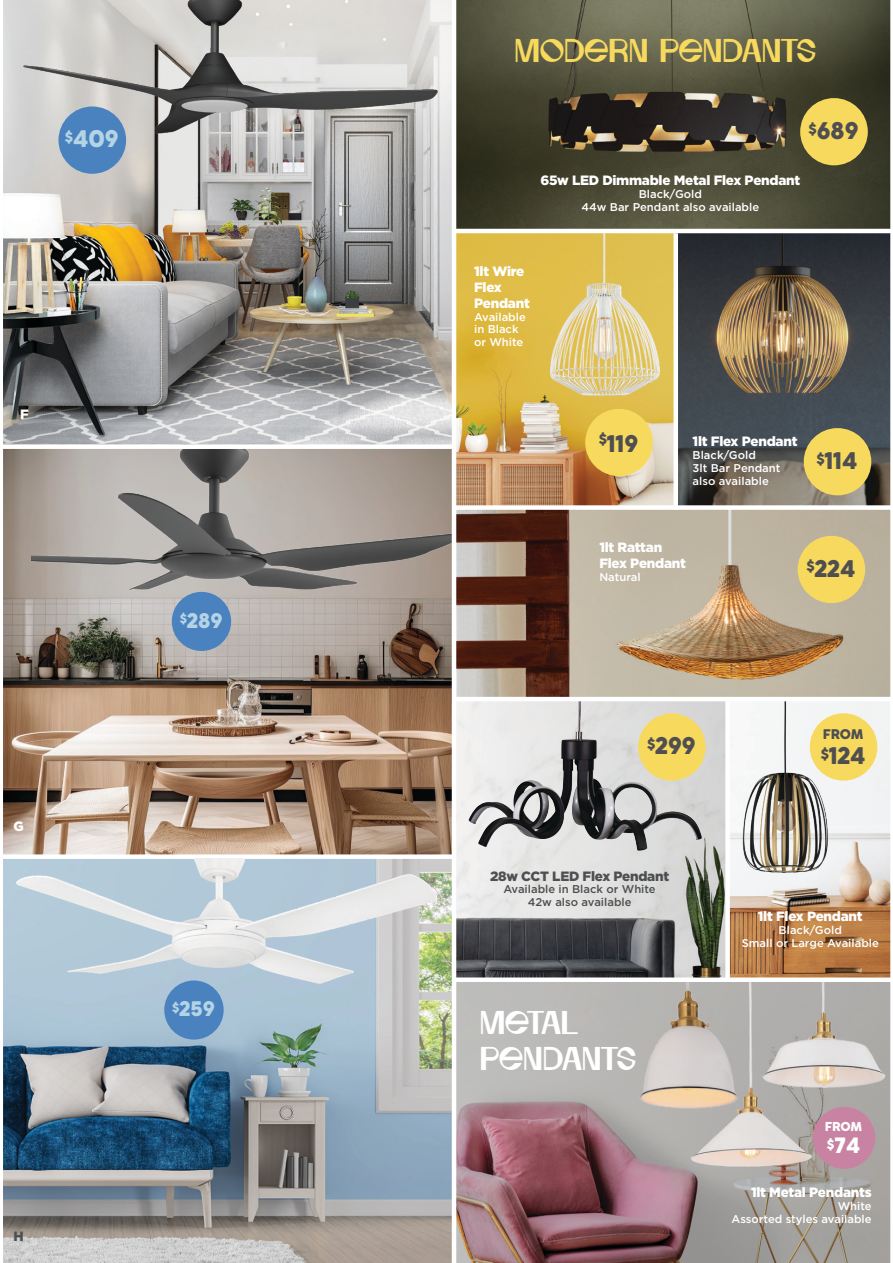
<style>
.page{position:relative;width:893px;height:1263px;background:#fff}
.page>*{position:absolute;margin:0;border:0;box-sizing:border-box;transform-origin:0 0}
.t1{font:33px "Nineties Display";color:#f7d95e}
.t2{font:33px/36px "Nineties Display";color:#fff}
.t3{font:22.2px "Cocogoose Pro";color:#4f4f51}
.t4{font:22.2px "Cocogoose Pro";color:#b4d3e5}
.t5{font:20.55px "Cocogoose Pro";color:#fff}
.t6{font:19.5px "Cocogoose Pro";color:#b4d3e5}
.description{font:900 13.5px/16.2px "Gotham";letter-spacing:-.02em;color:#fff}
.t7{font:900 13.5px "Gotham";letter-spacing:-.02em;color:#4f4f51}
.t8{font:12.9px "Cocogoose Pro";color:#4f4f51}
.t9{font:12px "Cocogoose Pro";color:#fff}
.description-2{font:500 11.25px/12.8px "Gotham";color:#fff}
.description-3{font:500 11.25px "Gotham";color:#4f4f51}
</style>
<div class="page">
<img style="left:456px;top:982px;width:434px;height:281px">
<img style="left:730px;top:702px;width:160px;height:275px">
<img style="left:456px;top:702px;width:269px;height:275px">
<img style="left:456px;top:0;width:434px;height:229px">
<img style="left:3px;top:157px;width:449px;height:287px">
<img style="left:3px;top:449px;width:449px;height:814px">
<div style="left:0;top:854px;width:455px;height:5px;background:#fff"></div>
<img style="left:16px;top:859px;width:420px;height:268px">
<img style="left:3px;top:862px;width:4px;height:194px">
<img style="left:31px;top:450px;width:420px;height:163px">
<img style="left:3px;top:0;width:509px;height:157px">
<div style="left:164px;top:980px;width:60px;height:59px;background:#4982bf;border-radius:50%"></div>
<div style="left:58px;top:106px;width:68px;height:68px;background:#4982bf;border-radius:50%"></div>
<div style="left:172px;top:592px;width:59px;height:59px;background:#4982bf;border-radius:50%"></div>
<img style="left:681px;top:982px;width:132px;height:215px">
<img style="left:757px;top:982px;width:132px;height:136px">
<img style="left:678px;top:233px;width:212px;height:272px">
<img style="left:456px;top:233px;width:217px;height:272px">
<img style="left:456px;top:510px;width:434px;height:187px">
<img style="left:469px;top:701px;width:224px;height:150px">
<img style="left:693px;top:701px;width:172px;height:182px">
<div style="left:800px;top:98px;width:68px;height:67px;background:#f7d95e;border-radius:50%"></div>
<div style="left:804px;top:428px;width:67px;height:67px;background:#f7d95e;border-radius:50%"></div>
<div style="left:798px;top:536px;width:67px;height:67px;background:#f7d95e;border-radius:50%"></div>
<div style="left:638px;top:713px;width:68px;height:68px;background:#f7d95e;border-radius:50%"></div>
<div style="left:810px;top:713px;width:67px;height:67px;background:#f7d95e;border-radius:50%"></div>
<img style="left:599px;top:982px;width:155px;height:162px">
<div style="left:813px;top:1107px;width:62px;height:62px;background:#c983a2;border-radius:50%"></div>
<div style="left:725px;top:699px;width:5px;height:283px;background:#fff"></div>
<img style="left:512px;top:233px;width:172px;height:175px">
<div style="left:585px;top:409px;width:68px;height:67px;background:#f7d95e;border-radius:50%"></div>
<hr style="left:452px;top:0;width:4px;height:1263px;background:#fff">
<p class="t4" style="left:65px;top:121px;width:56px"><sup>$</sup>409</p>
<p class="description" style="left:20px;top:406px;width:10px">F</p>
<p class="description" style="left:14px;top:818px;width:12px">G</p>
<p class="t7" style="left:14px;top:1226px;width:12px">H</p>
<p class="t6" style="left:180px;top:604px;width:44px"><sup>$</sup>289</p>
<p class="t6" style="left:172px;top:993px;width:44px"><sup>$</sup>259</p>
<p class="t1" style="left:515px;top:38px;width:303px">MODERN PENDANTS</p>
<p class="t3" style="left:808px;top:112px;width:52px"><sup>$</sup>689</p>
<p class="description" style="left:540px;top:172px;width:261px">65w LED Dimmable Metal Flex Pendant</p>
<p class="description-2" style="left:639px;top:188px;width:65px">Black/Gold</p>
<p class="description-2" style="left:581px;top:200px;width:179px">44w Bar Pendant also available</p>
<p class="description" style="left:474px;top:262px;width:57px">1lt Wire<br>Flex<br>Pendant</p>
<p class="description-2" style="left:474px;top:310px;width:53px">Available in Black or White</p>
<p class="t3" style="left:599px;top:425px;width:41px"><sup>$</sup>119</p>
<p class="description" style="left:693px;top:433px;width:106px">1lt Flex Pendant</p>
<p class="description-2" style="left:693px;top:449px;width:65px">Black/Gold</p>
<p class="description-2" style="left:693px;top:461px;width:89px">3lt Bar Pendant also available</p>
<p class="t3" style="left:816px;top:442px;width:42px"><sup>$</sup>114</p>
<p class="description" style="left:599px;top:539px;width:88px">1lt Rattan<br>Flex Pendant</p>
<p class="description-2" style="left:599px;top:570px;width:43px">Natural</p>
<p class="t3" style="left:806px;top:550px;width:50px"><sup>$</sup>224</p>
<p class="t3" style="left:647px;top:728px;width:50px"><sup>$</sup>299</p>
<p class="t8" style="left:823px;top:724px;width:42px">FROM</p>
<p class="t3" style="left:821px;top:738px;width:46px"><sup>$</sup>124</p>
<p class="t7" style="left:490px;top:866px;width:181px">28w CCT LED Flex Pendant</p>
<p class="description-3" style="left:503px;top:882px;width:154px">Available in Black or White</p>
<p class="description-3" style="left:528px;top:895px;width:105px">42w also available</p>
<p class="t2" style="left:480px;top:1005px;width:158px">METAL<br>PENDANTS</p>
<p class="description" style="left:758px;top:908px;width:106px">1lt Flex Pendant</p>
<p class="description-2" style="left:779px;top:924px;width:65px">Black/Gold</p>
<p class="description-2" style="left:742px;top:936px;width:139px">Small or Large Available</p>
<p class="t9" style="left:825px;top:1116px;width:39px">FROM</p>
<p class="t5" style="left:827px;top:1129px;width:35px"><sup>$</sup>74</p>
<p class="description" style="left:751px;top:1184px;width:122px">1lt Metal Pendants</p>
<p class="description-2" style="left:838px;top:1200px;width:35px">White</p>
<p class="description-2" style="left:731px;top:1212px;width:142px">Assorted styles available</p>
</div>
